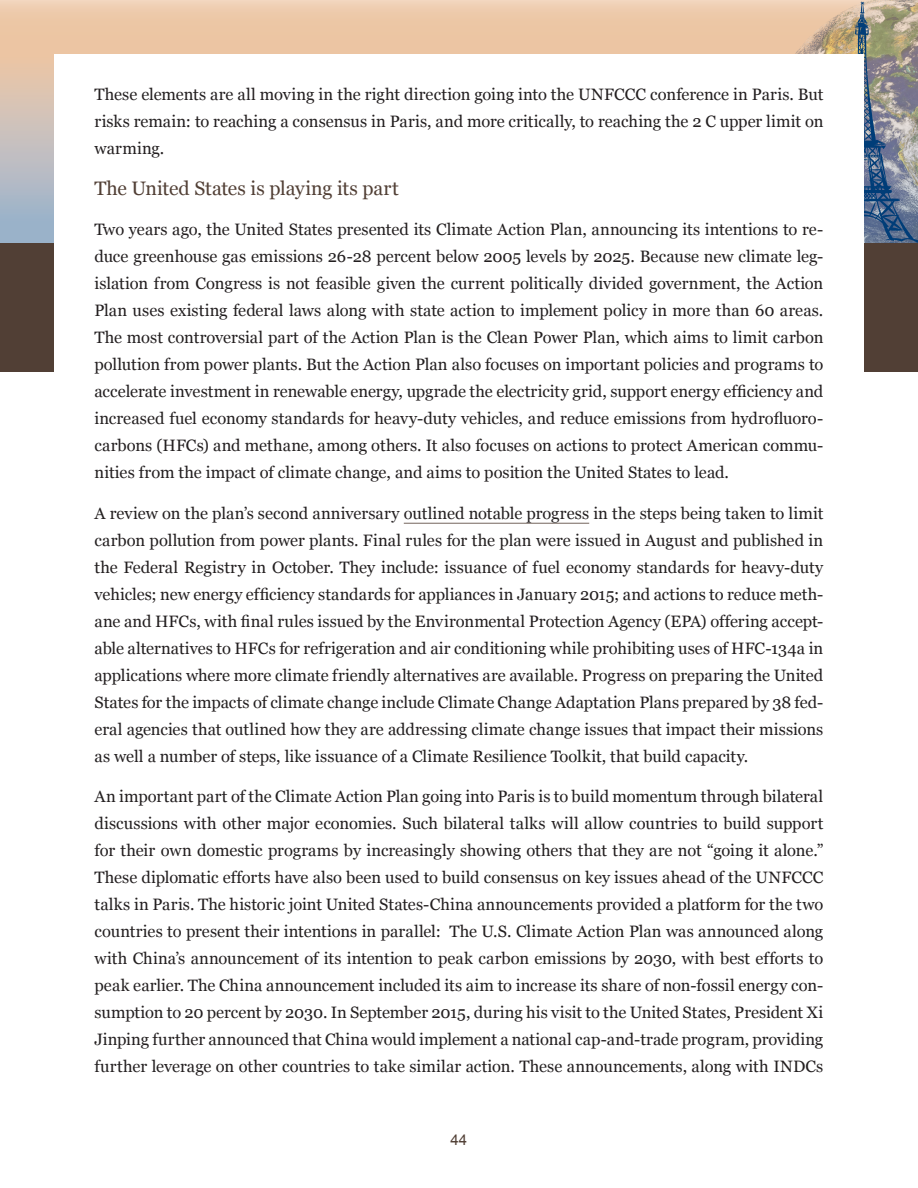
<style>
.page{position:relative;width:918px;height:1188px;background:#fff}
.page>*{position:absolute;margin:0;border:0;box-sizing:border-box;transform-origin:0 0}
.t1{font:19.5px "Georgia";letter-spacing:-.005em;color:#513f35}
.t2{font:16.5px/27px "Georgia";color:#231f20;text-align:justify}
.t3{font:15px "Arial";color:#513f35}
</style>
<div class="page">
<svg style="left:0;top:0;width:767px;height:243px;background:#e4c6ac"></svg>
<img style="left:800px;top:0;width:118px;height:243px">
<div style="left:0;top:243px;width:918px;height:128px;background:#513f35"></div>
<div style="left:54px;top:54px;width:810px;height:324px;background:#fff"></div>
<hr style="left:404px;top:523px;width:185px;height:1px;background:#74655d">
<p class="t2" style="left:94px;top:81px;width:730px">These elements are all moving in the right direction going into the UNFCCC conference in Paris. But risks remain: to reaching a consensus in Paris, and more critically, to reaching the 2 C upper limit on warming.</p>
<p class="t1" style="left:94px;top:176px;width:306px">The United States is playing its part</p>
<p class="t2" style="left:94px;top:216px;width:730px">Two years ago, the United States presented its Climate Action Plan, announcing its intentions to re&shy;duce greenhouse gas emissions 26-28 percent below 2005 levels by 2025. Because new climate leg&shy;islation from Congress is not feasible given the current politically divided government, the Action Plan uses existing federal laws along with state action to implement policy in more than 60 areas.<br>The most controversial part of the Action Plan is the Clean Power Plan, which aims to limit carbon pollution from power plants. But the Action Plan also focuses on important policies and programs to accelerate investment in renewable energy, upgrade the electricity grid, support energy efficiency and increased fuel economy standards for heavy-duty vehicles, and reduce emissions from hydrofluoro&shy;carbons (HFCs) and methane, among others. It also focuses on actions to protect American commu&shy;nities from the impact of climate change, and aims to position the United States to lead.</p>
<p class="t2" style="left:94px;top:500px;width:730px">A review on the plan’s second anniversary outlined notable progress in the steps being taken to limit carbon pollution from power plants. Final rules for the plan were issued in August and published in the Federal Registry in October. They include: issuance of fuel economy standards for heavy-duty vehicles; new energy efficiency standards for appliances in January 2015; and actions to reduce meth&shy;ane and HFCs, with final rules issued by the Environmental Protection Agency (EPA) offering accept&shy;able alternatives to HFCs for refrigeration and air conditioning while prohibiting uses of HFC-134a in applications where more climate friendly alternatives are available. Progress on preparing the United States for the impacts of climate change include Climate Change Adaptation Plans prepared by 38 fed&shy;eral agencies that outlined how they are addressing climate change issues that impact their missions as well a number of steps, like issuance of a Climate Resilience Toolkit, that build capacity.</p>
<p class="t2" style="left:94px;top:783px;width:731px">An important part of the Climate Action Plan going into Paris is to build momentum through bilateral discussions with other major economies. Such bilateral talks will allow countries to build support for their own domestic programs by increasingly showing others that they are not “going it alone.” These diplomatic efforts have also been used to build consensus on key issues ahead of the UNFCCC talks in Paris. The historic joint United States-China announcements provided a platform for the two countries to present their intentions in parallel: The U.S. Climate Action Plan was announced along with China’s announcement of its intention to peak carbon emissions by 2030, with best efforts to peak earlier. The China announcement included its aim to increase its share of non-fossil energy con&shy;sumption to 20 percent by 2030. In September 2015, during his visit to the United States, President Xi Jinping further announced that China would implement a national cap-and-trade program, providing further leverage on other countries to take similar action. These announcements, along with INDCs</p>
<p class="t3" style="left:451px;top:1130px;width:18px">44</p>
</div>
